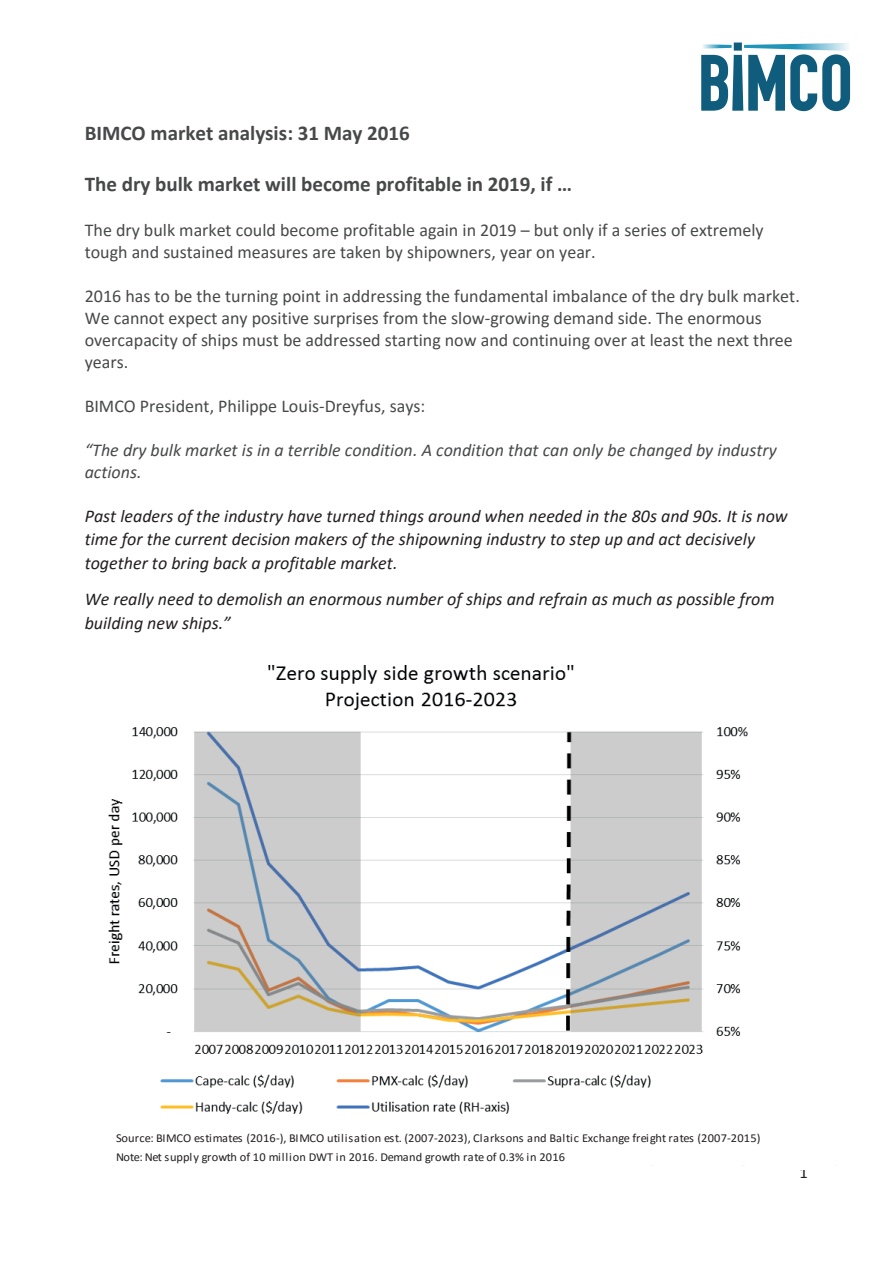
<style>
.page{position:relative;width:893px;height:1263px;background:#fff}
.page>*{position:absolute;margin:0;border:0;box-sizing:border-box;transform-origin:0 0}
.t1{font:700 21px "Calibri";color:#474849}
.t2{font:18px/22px "Calibri";color:#474849}
.t3{font:italic 18px/23.7px "Calibri";color:#231f20}
.t4{font:italic 18px/21.9px "Calibri";color:#474849}
.t5{font:16.5px "Calibri";color:#231f20}
.t6{font:12.15px/18.6px "Calibri";letter-spacing:.015em;color:#231f20}
</style>
<div class="page">
<svg style="left:701px;top:43px;width:149px;height:68px"></svg>
<img style="left:108px;top:665px;width:640px;height:449px">
<p class="t1" style="left:85px;top:118px;width:327px">BIMCO market analysis: 31 May 2016</p>
<p class="t1" style="left:85px;top:170px;width:489px">The dry bulk market will become profitable in 2019, if …</p>
<p class="t2" style="left:85px;top:219px;width:680px">The dry bulk market could become profitable again in 2019 – but only if a series of extremely tough and sustained measures are taken by shipowners, year on year.</p>
<p class="t2" style="left:85px;top:284px;width:717px">2016 has to be the turning point in addressing the fundamental imbalance of the dry bulk market.<br>We cannot expect any positive surprises from the slow-growing demand side. The enormous overcapacity of ships must be addressed starting now and continuing over at least the next three years.</p>
<p class="t2" style="left:85px;top:394px;width:342px">BIMCO President, Philippe Louis-Dreyfus, says:</p>
<p class="t4" style="left:85px;top:438px;width:693px">“The dry bulk market is in a terrible condition. A condition that can only be changed by industry actions.</p>
<p class="t3" style="left:85px;top:503px;width:705px">Past leaders of the industry have turned things around when needed in the 80s and 90s. It is now time for the current decision makers of the shipowning industry to step up and act decisively together to bring back a profitable market.</p>
<p class="t3" style="left:85px;top:586px;width:691px">We really need to demolish an enormous number of ships and refrain as much as possible from building new ships.”</p>
<p class="t6" style="left:116px;top:1129px;width:646px">Source: BIMCO estimates (2016-), BIMCO utilisation est. (2007-2023), Clarksons and Baltic Exchange freight rates (2007-2015)<br>Note: Net supply growth of 10 million DWT in 2016. Demand growth rate of 0.3% in 2016</p>
<p class="t5" style="left:799px;top:1161px;width:10px">1</p>
</div>
